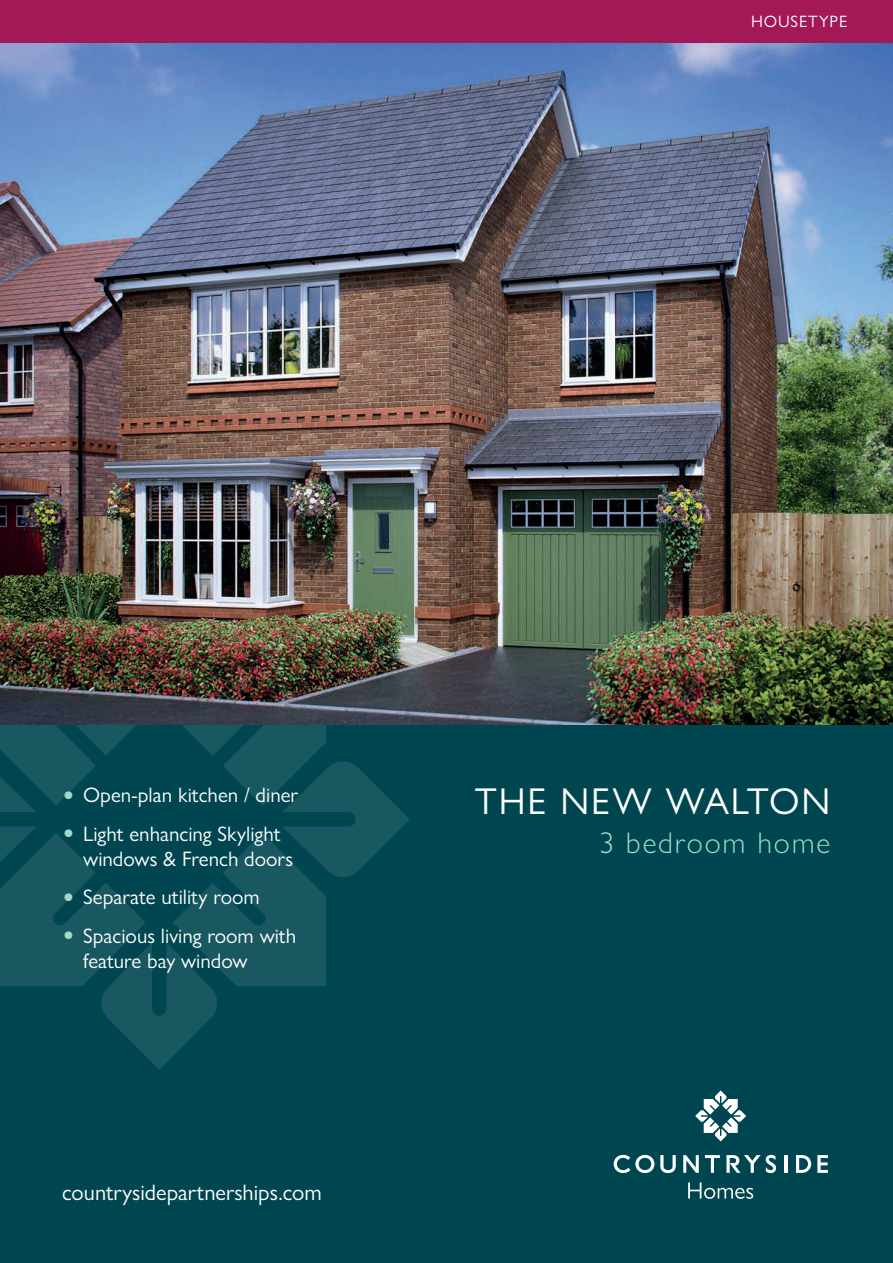
<style>
.page{position:relative;width:893px;height:1263px;background:#fff}
.page>*{position:absolute;margin:0;border:0;box-sizing:border-box;transform-origin:0 0}
.Housetype_name{font:37.5px "Gill Sans Nova";letter-spacing:.05em;color:#fff}
.bed_home{font:300 30px "Gill Sans Nova";letter-spacing:.06em;color:#a3d8ca}
.web_address{font:22.5px "Gill Sans Nova";color:#fff}
.t1{font:21px/25.5px "Gill Sans Nova";color:#fff}
.t2{font:16.5px "Gill Sans Nova";letter-spacing:.05em;color:#fff}
.s1{font-size:34.5px;color:#a3d8ca}
</style>
<div class="page">
<img style="left:0;top:43px;width:893px;height:682px">
<div style="left:0;top:725px;width:893px;height:538px;background:#004650"></div>
<div style="left:0;top:0;width:893px;height:43px;background:#a31857"></div>
<svg style="left:688px;top:1182px;width:65px;height:17px"></svg>
<svg style="left:660px;top:1155px;width:16px;height:18px"></svg>
<svg style="left:683px;top:1155px;width:16px;height:18px"></svg>
<svg style="left:705px;top:1155px;width:15px;height:18px"></svg>
<svg style="left:766px;top:1155px;width:10px;height:18px"></svg>
<hr style="left:784px;top:1155px;width:3px;height:18px;background:#fff">
<svg style="left:796px;top:1155px;width:15px;height:18px"></svg>
<svg style="left:817px;top:1155px;width:11px;height:18px"></svg>
<svg style="left:614px;top:1155px;width:40px;height:18px"></svg>
<svg style="left:726px;top:1155px;width:34px;height:18px"></svg>
<svg style="left:695px;top:1090px;width:51px;height:51px"></svg>
<svg style="left:0;top:725px;width:410px;height:345px"></svg>
<p class="t2" style="left:751px;top:11px;width:98px">HOUSETYPE</p>
<p class="t1" style="left:62px;top:782px;width:238px"><span class="s1">•</span> Open-plan kitchen / diner</p>
<p class="t1" style="left:83px;top:820px;width:211px;text-indent:-21px"><span class="s1">•</span> Light enhancing Skylight windows &amp; French doors</p>
<p class="t1" style="left:62px;top:884px;width:199px"><span class="s1">•</span> Separate utility room</p>
<p class="t1" style="left:83px;top:922px;width:214px;text-indent:-21px"><span class="s1">•</span> Spacious living room with feature bay window</p>
<p class="web_address" style="left:62px;top:1178px;width:261px">countrysidepartnerships.com</p>
<p class="Housetype_name" style="left:475px;top:779px;width:357px">THE NEW WALTON</p>
<p class="bed_home" style="left:599px;top:825px;width:233px">3 bedroom home</p>
</div>
